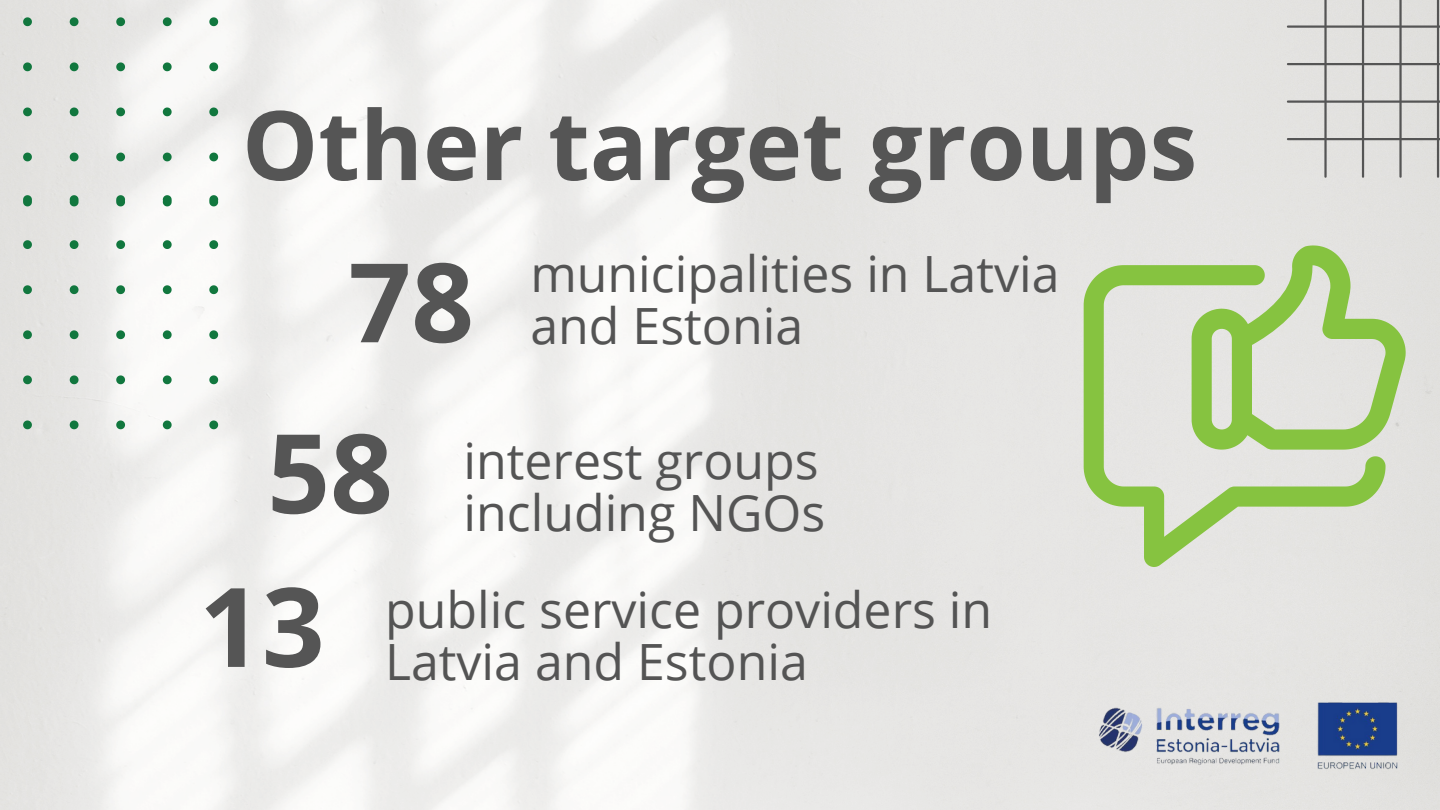
<style>
.page{position:relative;width:1440px;height:810px;background:#fff}
.page>*{position:absolute;margin:0;border:0;box-sizing:border-box;transform-origin:0 0}
.t1{font:700 110px "Open Sans";color:#555}
.t2{font:700 96px "Open Sans";color:#555}
.t3{font:50px/52.2px "Open Sans";color:#545454}
.s1{font-weight:700;font-size:110px;color:#555}
</style>
<div class="page">
<svg style="left:0;top:206px;width:218px;height:223px"></svg>
<svg style="left:0;top:0;width:218px;height:206px"></svg>
<svg style="left:1287px;top:0;width:153px;height:178px;background:#d2d1cf"></svg>
<img style="left:1076px;top:686px;width:339px;height:99px">
<svg style="left:1192px;top:245px;width:214px;height:205px;background:#cbdab8"></svg>
<svg style="left:1084px;top:265px;width:302px;height:302px;background:#c7d9b0"></svg>
<h2 class="t2" style="left:242px;top:78px;width:957px">Other target groups</h2>
<h1 class="t1" style="left:348px;top:225px;width:127px">78</h1>
<p class="t3" style="left:530px;top:246px;width:531px">municipalities in Latvia and Estonia</p>
<p class="t3" style="left:267px;top:433px;width:559px;text-align:right"><span class="s1">58</span> interest groups including NGOs</p>
<h1 class="t1" style="left:199px;top:549px;width:127px">13</h1>
<p class="t3" style="left:385px;top:582px;width:609px">public service providers in<br>Latvia and Estonia</p>
</div>
